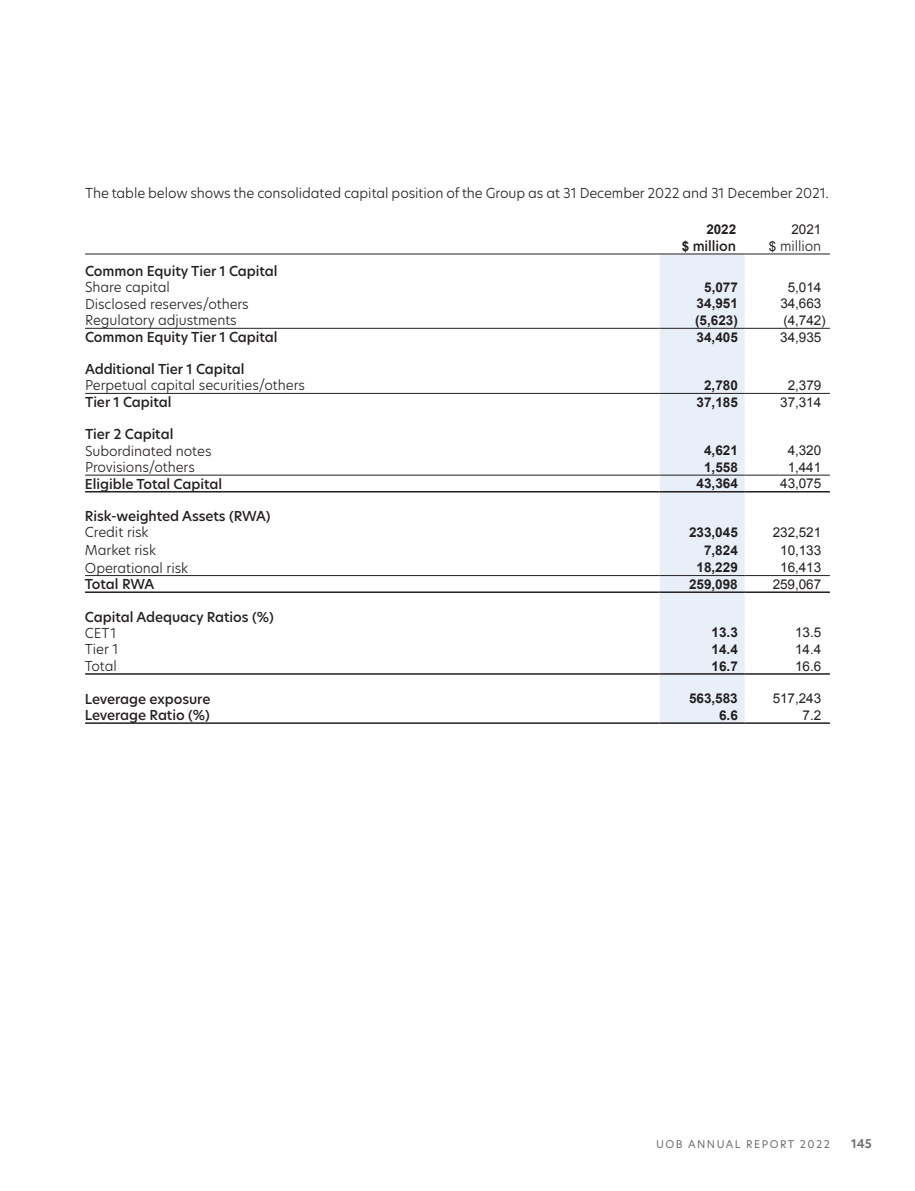
<style>
.page{position:relative;width:915px;height:1191px;background:#fff}
.page>*{position:absolute;margin:0;border:0;box-sizing:border-box;transform-origin:0 0}
._5{font:300 13.5px "Hero New";letter-spacing:-.005em;color:#231f20}
.t1{font:500 13.5px "Hero New";letter-spacing:-.005em;color:#231f20}
.t2{font:13.5px "Arial";letter-spacing:-.005em;color:#231f20}
.Table_Text{font:700 13.5px "Arial";color:#231f20}
.t3{font:600 12px "Hero New";color:#6c6d70}
.t4{font:10.5px "Hero New";letter-spacing:.14em;color:#6c6d70}
.s1{font-family:"Arial";font-weight:700}
.s2{font-family:"Arial";font-weight:400}
</style>
<div class="page">
<div style="left:659px;top:255px;width:85px;height:467px;background:#e9eff8"></div>
<hr style="left:85px;top:328px;width:574px;height:1px;background:#231f20">
<hr style="left:744px;top:328px;width:85px;height:1px;background:#231f20">
<hr style="left:85px;top:393px;width:574px;height:1px;background:#231f20">
<hr style="left:744px;top:393px;width:85px;height:1px;background:#231f20">
<hr style="left:85px;top:575px;width:574px;height:1px;background:#231f20">
<hr style="left:744px;top:575px;width:85px;height:1px;background:#231f20">
<hr style="left:85px;top:591px;width:574px;height:2px;background:#231f20">
<hr style="left:744px;top:591px;width:85px;height:2px;background:#231f20">
<hr style="left:85px;top:673px;width:574px;height:1px;background:#231f20">
<hr style="left:744px;top:673px;width:85px;height:1px;background:#231f20">
<hr style="left:85px;top:475px;width:574px;height:1px;background:#231f20">
<hr style="left:744px;top:475px;width:85px;height:1px;background:#231f20">
<hr style="left:85px;top:491px;width:574px;height:1px;background:#231f20">
<hr style="left:744px;top:491px;width:85px;height:1px;background:#231f20">
<hr style="left:85px;top:722px;width:574px;height:2px;background:#231f20">
<hr style="left:744px;top:722px;width:85px;height:2px;background:#231f20">
<hr style="left:85px;top:254px;width:574px;height:1px;background:#231f20">
<hr style="left:659px;top:254px;width:85px;height:1px;background:#231f20">
<hr style="left:744px;top:254px;width:85px;height:1px;background:#231f20">
<hr style="left:659px;top:328px;width:85px;height:1px;background:#231f20">
<hr style="left:659px;top:393px;width:85px;height:1px;background:#231f20">
<hr style="left:659px;top:475px;width:85px;height:1px;background:#231f20">
<hr style="left:659px;top:491px;width:85px;height:1px;background:#231f20">
<hr style="left:659px;top:575px;width:85px;height:1px;background:#231f20">
<hr style="left:659px;top:591px;width:85px;height:2px;background:#231f20">
<hr style="left:659px;top:673px;width:85px;height:1px;background:#231f20">
<hr style="left:659px;top:722px;width:85px;height:2px;background:#231f20">
<p class="_5" style="left:85px;top:184px;width:745px">The table below shows the consolidated capital position of the Group as at 31 December 2022 and 31 December 2021.</p>
<p class="Table_Text" style="left:706px;top:220px;width:31px">2022</p>
<p class="t2" style="left:791px;top:220px;width:31px">2021</p>
<p class="t1" style="left:681px;top:236px;width:56px"><span class="s1">$</span> million</p>
<p class="_5" style="left:768px;top:236px;width:54px"><span class="s2">$</span> million</p>
<p class="t1" style="left:85px;top:262px;width:194px">Common Equity Tier 1 Capital</p>
<p class="_5" style="left:85px;top:278px;width:86px">Share capital</p>
<p class="Table_Text" style="left:704px;top:278px;width:35px">5,077</p>
<p class="t2" style="left:787px;top:278px;width:35px">5,014</p>
<p class="_5" style="left:85px;top:294px;width:165px">Disclosed reserves/others</p>
<p class="Table_Text" style="left:696px;top:295px;width:43px">34,951</p>
<p class="t2" style="left:780px;top:295px;width:42px">34,663</p>
<p class="_5" style="left:85px;top:311px;width:153px">Regulatory adjustments</p>
<p class="Table_Text" style="left:695px;top:311px;width:44px">(5,623)</p>
<p class="t2" style="left:783px;top:311px;width:44px">(4,742)</p>
<p class="t1" style="left:85px;top:328px;width:194px">Common Equity Tier 1 Capital</p>
<p class="Table_Text" style="left:696px;top:328px;width:43px">34,405</p>
<p class="t2" style="left:780px;top:328px;width:42px">34,935</p>
<p class="t1" style="left:85px;top:360px;width:161px">Additional Tier 1 Capital</p>
<p class="_5" style="left:85px;top:376px;width:221px">Perpetual capital securities/others</p>
<p class="Table_Text" style="left:703px;top:376px;width:35px">2,780</p>
<p class="t2" style="left:787px;top:376px;width:35px">2,379</p>
<p class="t1" style="left:85px;top:393px;width:88px">Tier 1 Capital</p>
<p class="Table_Text" style="left:696px;top:393px;width:43px">37,185</p>
<p class="t2" style="left:780px;top:393px;width:42px">37,314</p>
<p class="t1" style="left:85px;top:425px;width:90px">Tier 2 Capital</p>
<p class="_5" style="left:85px;top:441px;width:128px">Subordinated notes</p>
<p class="Table_Text" style="left:703px;top:441px;width:35px">4,621</p>
<p class="t2" style="left:787px;top:441px;width:35px">4,320</p>
<p class="_5" style="left:85px;top:458px;width:111px">Provisions/others</p>
<p class="Table_Text" style="left:703px;top:458px;width:35px">1,558</p>
<p class="t2" style="left:787px;top:458px;width:35px">1,441</p>
<p class="t1" style="left:85px;top:475px;width:138px">Eligible Total Capital</p>
<p class="Table_Text" style="left:696px;top:475px;width:43px">43,364</p>
<p class="t2" style="left:780px;top:475px;width:42px">43,075</p>
<p class="t1" style="left:85px;top:507px;width:187px">Risk-weighted Assets (RWA)</p>
<p class="_5" style="left:85px;top:523px;width:65px">Credit risk</p>
<p class="Table_Text" style="left:688px;top:523px;width:50px">233,045</p>
<p class="t2" style="left:772px;top:523px;width:50px">232,521</p>
<p class="_5" style="left:85px;top:541px;width:73px">Market risk</p>
<p class="Table_Text" style="left:703px;top:541px;width:35px">7,824</p>
<p class="t2" style="left:780px;top:541px;width:42px">10,133</p>
<p class="_5" style="left:85px;top:558px;width:105px">Operational risk</p>
<p class="Table_Text" style="left:696px;top:558px;width:43px">18,229</p>
<p class="t2" style="left:780px;top:558px;width:42px">16,413</p>
<p class="t1" style="left:85px;top:575px;width:71px">Total RWA</p>
<p class="Table_Text" style="left:688px;top:575px;width:50px">259,098</p>
<p class="t2" style="left:772px;top:575px;width:50px">259,067</p>
<p class="t1" style="left:85px;top:607px;width:190px">Capital Adequacy Ratios (%)</p>
<p class="_5" style="left:85px;top:623px;width:33px">CET1</p>
<p class="Table_Text" style="left:711px;top:623px;width:28px">13.3</p>
<p class="t2" style="left:794px;top:623px;width:28px">13.5</p>
<p class="_5" style="left:85px;top:640px;width:35px">Tier 1</p>
<p class="Table_Text" style="left:711px;top:640px;width:28px">14.4</p>
<p class="t2" style="left:794px;top:640px;width:28px">14.4</p>
<p class="_5" style="left:85px;top:657px;width:33px">Total</p>
<p class="Table_Text" style="left:711px;top:657px;width:28px">16.7</p>
<p class="t2" style="left:794px;top:657px;width:28px">16.6</p>
<p class="t1" style="left:85px;top:689px;width:127px">Leverage exposure</p>
<p class="Table_Text" style="left:688px;top:689px;width:50px">563,583</p>
<p class="t2" style="left:772px;top:689px;width:50px">517,243</p>
<p class="t1" style="left:85px;top:706px;width:126px">Leverage Ratio (%)</p>
<p class="Table_Text" style="left:719px;top:706px;width:20px">6.6</p>
<p class="t2" style="left:802px;top:706px;width:20px">7.2</p>
<p class="t4" style="left:656px;top:1137px;width:175px">UOB ANNUAL REPORT 2022</p>
<p class="t3" style="left:850px;top:1135px;width:22px">145</p>
</div>
